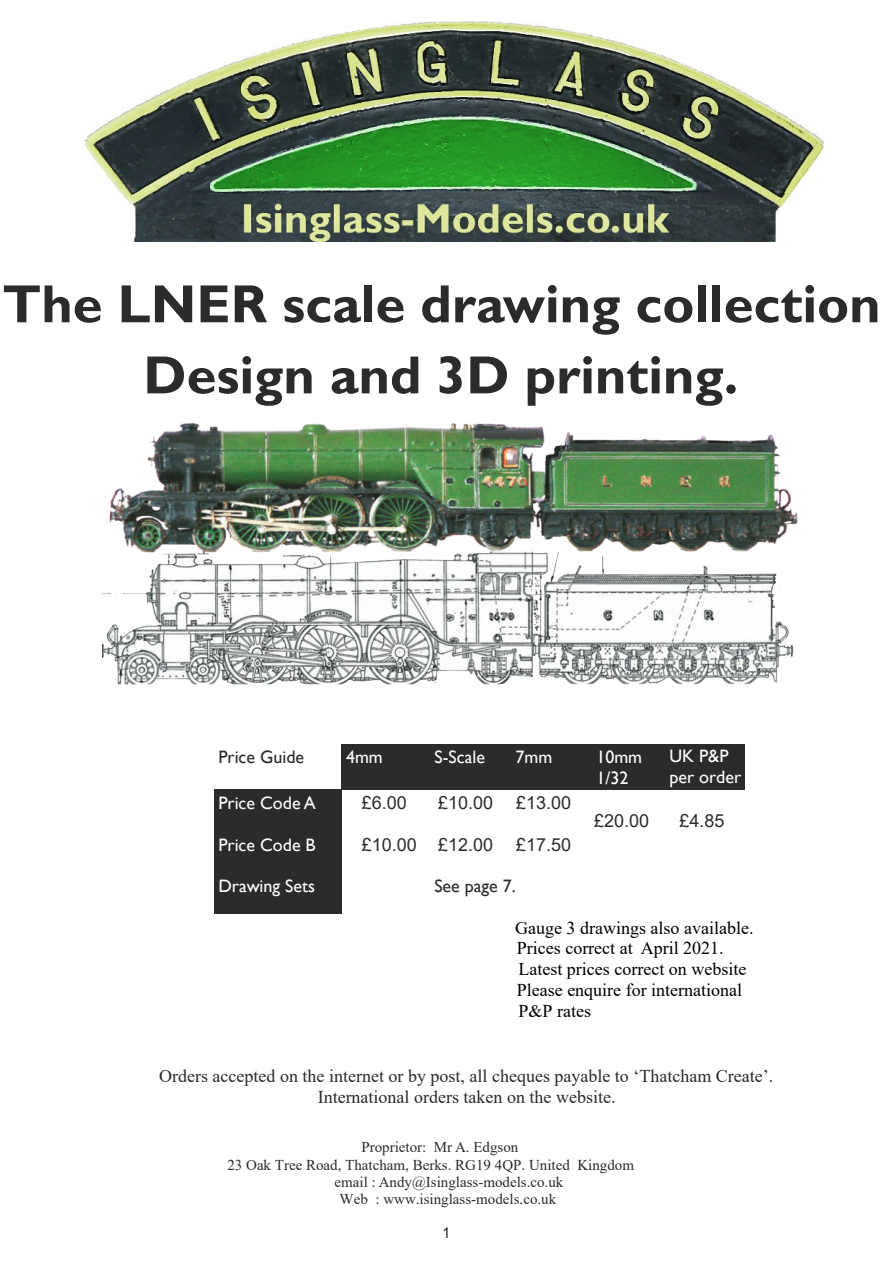
<style>
.page{position:relative;width:893px;height:1263px;background:#fff}
.page>*{position:absolute;margin:0;border:0;box-sizing:border-box;transform-origin:0 0}
.t1{font:700 54px/71.1px "Gill Sans";color:#2c2b2a;text-align:center}
.t2{font:18px/20.7px "Times New Roman";color:#000}
.t3{font:18px/20.7px "Times New Roman";color:#2c2b2a;text-align:center}
.t4{font:18px/20.9px "Gill Sans";color:#fefefe}
.t5{font:18px "Arial";color:#2c2b2a}
.t6{font:18px "Gill Sans";color:#2c2b2a}
.t7{font:15px "Times New Roman";color:#2c2b2a}
.t8{font:15px "Arial";color:#2c2b2a}
</style>
<div class="page">
<div style="left:341px;top:744px;width:81px;height:46px;background:#2c2b2a"></div>
<div style="left:422px;top:744px;width:81px;height:46px;background:#2c2b2a"></div>
<div style="left:503px;top:744px;width:81px;height:46px;background:#2c2b2a"></div>
<div style="left:584px;top:744px;width:161px;height:46px;background:#2c2b2a"></div>
<div style="left:214px;top:790px;width:127px;height:41px;background:#2c2b2a"></div>
<div style="left:214px;top:831px;width:127px;height:41px;background:#2c2b2a"></div>
<div style="left:214px;top:872px;width:127px;height:41px;background:#2c2b2a"></div>
<img style="left:102px;top:423px;width:696px;height:262px">
<img style="left:84px;top:22px;width:740px;height:219px">
<h1 class="t1" style="left:2px;top:274px;width:880px">The LNER scale drawing collection<br>Design and 3D printing.</h1>
<p class="t6" style="left:218px;top:751px;width:87px">Price Guide</p>
<p class="t4" style="left:346px;top:749px;width:38px">4mm</p>
<p class="t4" style="left:434px;top:749px;width:52px">S-Scale</p>
<p class="t4" style="left:515px;top:749px;width:38px">7mm</p>
<p class="t4" style="left:596px;top:749px;width:47px">10mm<br>1/32</p>
<p class="t4" style="left:669px;top:748px;width:73px">UK P&amp;P per order</p>
<p class="t4" style="left:218px;top:795px;width:99px">Price Code A</p>
<p class="t5" style="left:362px;top:796px;width:47px">£6.00</p>
<p class="t5" style="left:438px;top:796px;width:57px">£10.00</p>
<p class="t5" style="left:516px;top:796px;width:57px">£13.00</p>
<p class="t5" style="left:594px;top:814px;width:57px">£20.00</p>
<p class="t5" style="left:679px;top:814px;width:47px">£4.85</p>
<p class="t4" style="left:218px;top:836px;width:99px">Price Code B</p>
<p class="t5" style="left:362px;top:837px;width:133px">£10.00 £12.00</p>
<p class="t5" style="left:516px;top:837px;width:57px">£17.50</p>
<p class="t4" style="left:218px;top:877px;width:98px">Drawing Sets</p>
<p class="t6" style="left:434px;top:879px;width:83px">See page 7.</p>
<p class="t2" style="left:515px;top:919px;width:240px">Gauge 3 drawings also available.<br>Prices correct at April 2021.<br>Latest prices correct on website<br>Please enquire for international<br>P&amp;P rates</p>
<p class="t3" style="left:159px;top:1067px;width:616px">Orders accepted on the internet or by post, all cheques payable to ‘Thatcham Create’.<br>International orders taken on the website.</p>
<p class="t7" style="left:361px;top:1142px;width:159px">Proprietor: Mr A. Edgson</p>
<p class="t7" style="left:227px;top:1159px;width:408px">23 Oak Tree Road, Thatcham, Berks. RG19 4QP. United Kingdom</p>
<p class="t7" style="left:335px;top:1176px;width:230px">email : Andy@Isinglass-models.co.uk</p>
<p class="t7" style="left:340px;top:1193px;width:218px">Web : www.isinglass-models.co.uk</p>
<p class="t8" style="left:442px;top:1227px;width:10px">1</p>
</div>
